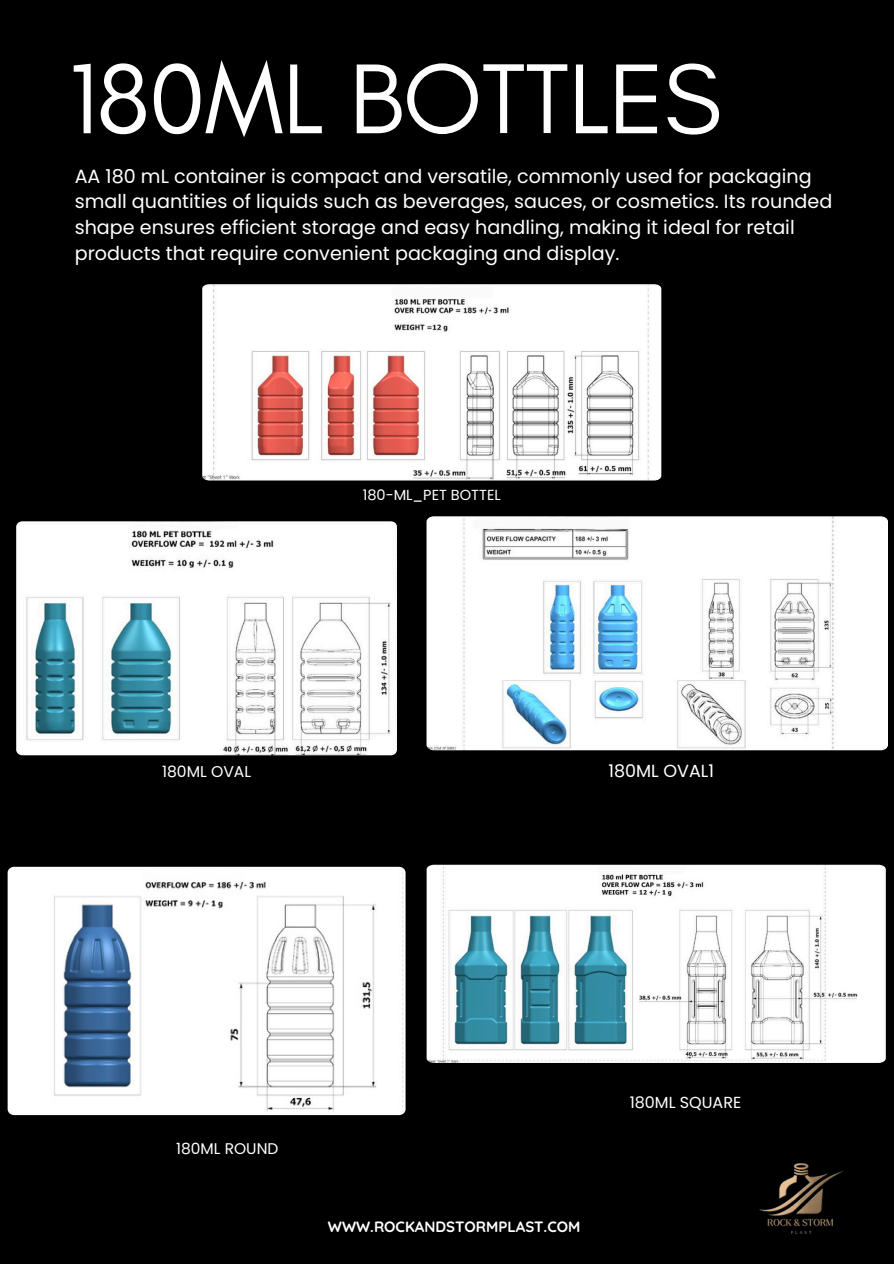
<style>
.page{position:relative;width:894px;height:1264px;background:#fff}
.page>*{position:absolute;margin:0;border:0;box-sizing:border-box;transform-origin:0 0}
.t1{font:101.1px "Glacial Indifference";letter-spacing:-.01em;color:#fff}
.t2{font:19.2px/25.8px "Poppins";color:#fff}
.t3{font:17.55px "Poppins";color:#fff}
.t4{font:15.9px "Poppins";color:#fff}
.t5{font:15.6px "Poppins";color:#fff}
.t6{font:15.45px "Poppins";color:#fff}
.t7{font:700 15px "Quicksand";color:#fff}
.t8{font:14.55px "Poppins";color:#fff}
</style>
<div class="page">
<div style="left:0;top:0;width:893px;height:1263px;background:#000"></div>
<img style="left:759px;top:1163px;width:84px;height:72px">
<img style="left:16px;top:521px;width:381px;height:234px;border-radius:6px">
<img style="left:426px;top:864px;width:459px;height:198px">
<img style="left:426px;top:516px;width:461px;height:234px">
<img style="left:8px;top:866px;width:397px;height:249px;border-radius:6px">
<img style="left:202px;top:284px;width:459px;height:196px">
<h1 class="t1" style="left:69px;top:37px;width:654px">180ML BOTTLES</h1>
<h3 class="t2" style="left:75px;top:163px;width:759px">AA 180 mL container is compact and versatile, commonly used for packaging small quantities of liquids such as beverages, sauces, or cosmetics. Its rounded shape ensures efficient storage and easy handling, making it ideal for retail products that require convenient packaging and display.</h3>
<p class="t8" style="left:362px;top:485px;width:139px">180-ML_PET BOTTEL</p>
<p class="t5" style="left:162px;top:760px;width:91px">180ML OVAL</p>
<h4 class="t3" style="left:608px;top:759px;width:107px">180ML OVAL1</h4>
<h2 class="t6" style="left:176px;top:1137px;width:104px">180ML ROUND</h2>
<p class="t7" style="left:328px;top:1216px;width:254px">WWW.ROCKANDSTORMPLAST.COM</p>
<p class="t4" style="left:629px;top:1091px;width:113px">180ML SQUARE</p>
</div>
